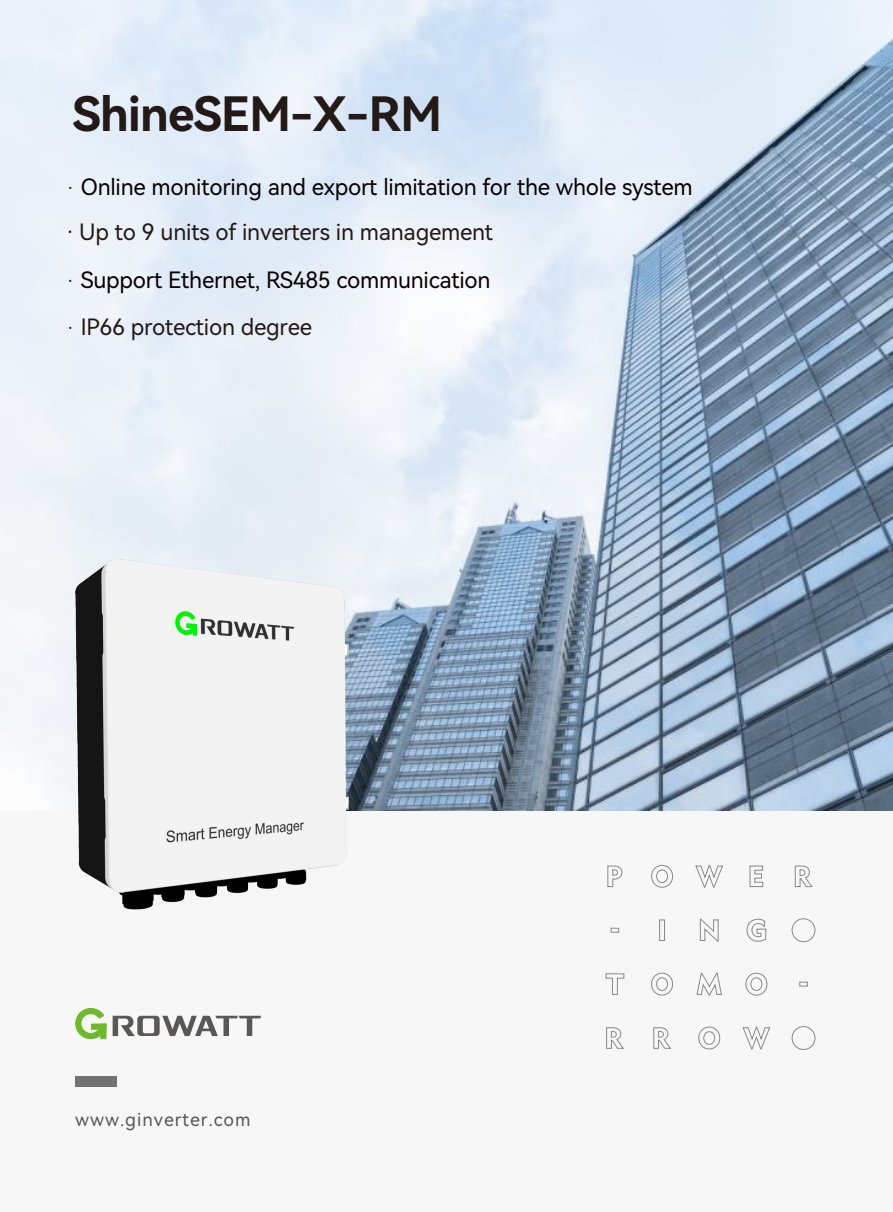
<style>
.page{position:relative;width:893px;height:1212px;background:#f7f7f8}
.page>*{position:absolute;margin:0;border:0;box-sizing:border-box;transform-origin:0 0}
.t1{font:47.4px "Harmony OS Sans SC Bold";letter-spacing:-.015em;color:#231916}
.t2{font:22.5px/44.2px "Harmony OS Sans SC";letter-spacing:-.015em;color:#070102}
.t3{font:18px "Harmony OS Sans SC";letter-spacing:.055em;color:#595857}
.s1{font-size:19.5px;color:#231916}
.s2{color:#231916}
</style>
<div class="page">
<img style="left:0;top:0;width:893px;height:810px">
<img style="left:68px;top:558px;width:280px;height:352px">
<div style="left:792px;top:918px;width:23px;height:24px;border:1px solid #898989;border-radius:50%"></div>
<div style="left:792px;top:1026px;width:23px;height:24px;border:1px solid #898989;border-radius:50%"></div>
<svg style="left:607px;top:865px;width:16px;height:22px"></svg>
<svg style="left:795px;top:865px;width:18px;height:22px"></svg>
<div style="left:659px;top:919px;width:6px;height:22px;border:1px solid #898989"></div>
<svg style="left:700px;top:918px;width:19px;height:24px"></svg>
<svg style="left:746px;top:918px;width:20px;height:24px"></svg>
<svg style="left:605px;top:973px;width:19px;height:22px"></svg>
<svg style="left:651px;top:972px;width:22px;height:24px"></svg>
<svg style="left:696px;top:972px;width:26px;height:24px"></svg>
<svg style="left:745px;top:972px;width:22px;height:24px"></svg>
<svg style="left:606px;top:1027px;width:18px;height:22px"></svg>
<svg style="left:653px;top:1027px;width:18px;height:22px"></svg>
<svg style="left:698px;top:1026px;width:22px;height:23px"></svg>
<svg style="left:742px;top:1026px;width:29px;height:24px"></svg>
<svg style="left:651px;top:865px;width:22px;height:23px"></svg>
<svg style="left:695px;top:865px;width:28px;height:23px"></svg>
<svg style="left:749px;top:865px;width:14px;height:22px"></svg>
<svg style="left:611px;top:928px;width:8px;height:4px"></svg>
<svg style="left:799px;top:982px;width:9px;height:4px"></svg>
<div style="left:75px;top:1076px;width:41px;height:11px;background:#727272"></div>
<svg style="left:75px;top:1008px;width:32px;height:31px"></svg>
<svg style="left:113px;top:1016px;width:148px;height:20px"></svg>
<h1 class="t1" style="left:73px;top:81px;width:371px">ShineSEM-X-RM</h1>
<p class="t2" style="left:64px;top:164px;width:630px"><span class="s1">·</span> Online monitoring and export limitation for the whole system <span class="s2">· Up to 9 units of inverters in management</span></p>
<p class="t2" style="left:66px;top:256px;width:427px;line-height:47.4px"><span class="s1">·</span> Support Ethernet, RS485 communication <span class="s1">·</span> <span class="s2">IP66 protection degree</span></p>
<p class="t3" style="left:75px;top:1107px;width:177px">www.ginverter.com</p>
</div>
